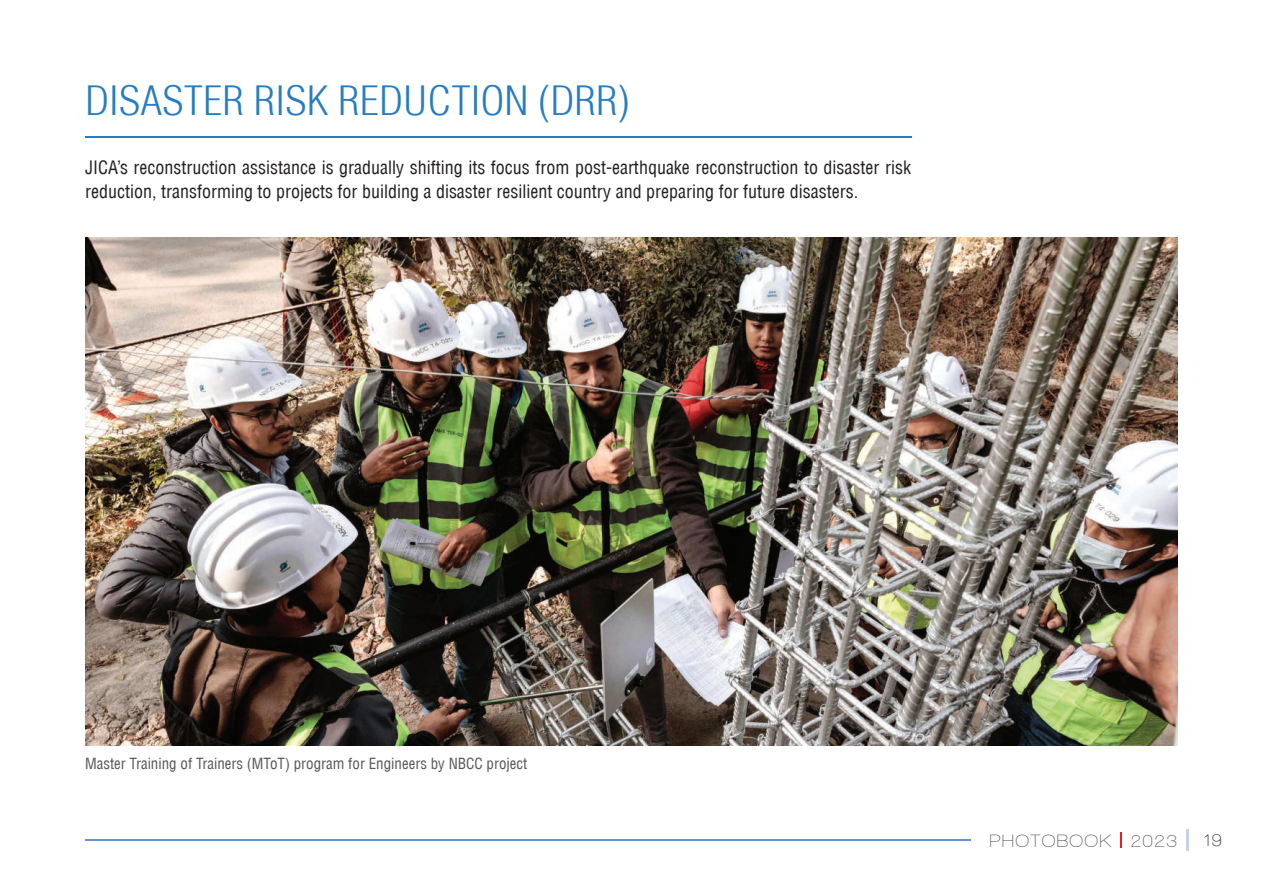
<style>
.page{position:relative;width:1263px;height:893px;background:#fff}
.page>*{position:absolute;margin:0;border:0;box-sizing:border-box;transform-origin:0 0}
.t1{font:300 condensed 39.45px "Helvetica LT";color:#277dc1;scale:1.1 1}
.t2{font:condensed 18px/24px "Helvetica LT";color:#231f20}
.t3{font:600 18px "Walkway Upper";letter-spacing:.075em;color:#57585a}
.t4{font:600 18px "Walkway Upper";color:#231f20}
.t5{font:condensed 15px "Helvetica LT";color:#57585a}
</style>
<div class="page">
<hr style="left:1186px;top:829px;width:2px;height:21px;background:#c6d3eb">
<svg style="left:1121px;top:832px;width:1px;height:16px"></svg>
<hr style="left:85px;top:839px;width:886px;height:1px;background:#6794cd">
<hr style="left:85px;top:136px;width:826px;height:1px;background:#277dc1">
<img style="left:85px;top:237px;width:1093px;height:508px">
<h1 class="t1" style="left:85px;top:76px;width:497px">DISASTER RISK REDUCTION (DRR)</h1>
<p class="t2" style="left:85px;top:155px;width:828px">JICA’s reconstruction assistance is gradually shifting its focus from post-earthquake reconstruction to disaster risk reduction, transforming to projects for building a disaster resilient country and preparing for future disasters.</p>
<p class="t5" style="left:85px;top:755px;width:444px">Master Training of Trainers (MToT) program for Engineers by NBCC project</p>
<p class="t3" style="left:989px;top:831px;width:189px">PHOTOBOOK 2023</p>
<p class="t4" style="left:1203px;top:830px;width:21px">19</p>
</div>
